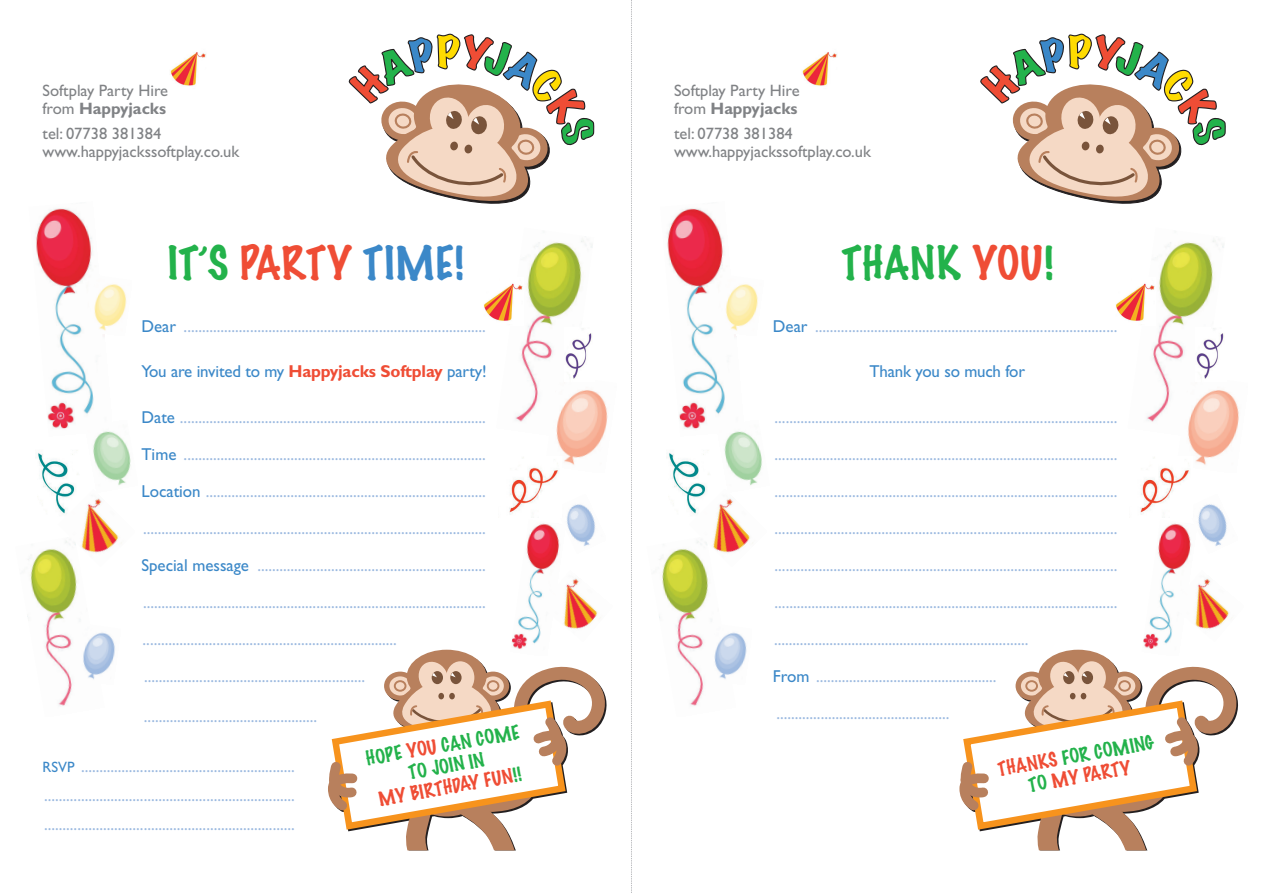
<style>
.page{position:relative;width:1263px;height:893px;background:#fff}
.page>*{position:absolute;margin:0;border:0;box-sizing:border-box;transform-origin:0 0}
.t1{font:100 42px "Marker Felt";letter-spacing:.01em;color:#ef4d35}
.t2{font:100 42px "Marker Felt";letter-spacing:.01em;color:#23b24b}
.t3{font:100 18px/21px "Marker Felt";color:#23b24b;text-align:center}
.t4{font:100 18px/21px "Marker Felt";color:#ef4d35;text-align:center}
.t5{font:17.25px/37px "Gill Sans";color:#9bb9e0}
.t6{font:17.25px "Gill Sans";letter-spacing:-.01em;color:#3b88c8}
.t7{font:16.5px/17.2px "Gill Sans";color:#808285}
.s1{font-weight:700}
.s2{color:#23b24b}
.s3{color:#3b88c8}
.s4{font-weight:700;color:#ef4d35}
.s5{color:#ef4d35}
.s6{font-size:15px;color:#3b88c8}
</style>
<div class="page">
<svg style="left:349px;top:33px;width:246px;height:171px"></svg>
<div style="left:407px;top:650px;width:79px;height:53px;background:#b8805d;border-radius:50%"></div>
<svg style="left:328px;top:654px;width:277px;height:196px"></svg>
<img style="left:35px;top:208px;width:62px;height:221px">
<img style="left:510px;top:523px;width:55px;height:133px">
<img style="left:555px;top:504px;width:41px;height:49px">
<img style="left:88px;top:275px;width:39px;height:61px">
<img style="left:85px;top:420px;width:46px;height:65px">
<img style="left:515px;top:239px;width:78px;height:183px">
<img style="left:27px;top:548px;width:54px;height:158px">
<img style="left:38px;top:452px;width:40px;height:55px">
<img style="left:545px;top:375px;width:63px;height:90px">
<img style="left:540px;top:570px;width:61px;height:71px">
<img style="left:484px;top:277px;width:40px;height:49px">
<img style="left:564px;top:327px;width:31px;height:55px">
<img style="left:509px;top:457px;width:52px;height:60px">
<img style="left:170px;top:52px;width:36px;height:34px">
<img style="left:802px;top:52px;width:35px;height:34px">
<img style="left:58px;top:489px;width:64px;height:78px">
<img style="left:76px;top:624px;width:39px;height:61px">
<svg style="left:980px;top:33px;width:246px;height:171px"></svg>
<div style="left:1038px;top:650px;width:80px;height:53px;background:#b8805d;border-radius:50%"></div>
<svg style="left:959px;top:654px;width:277px;height:196px"></svg>
<img style="left:667px;top:208px;width:58px;height:221px">
<img style="left:1141px;top:523px;width:56px;height:133px">
<img style="left:1187px;top:504px;width:40px;height:49px">
<img style="left:719px;top:275px;width:39px;height:61px">
<img style="left:716px;top:420px;width:46px;height:66px">
<img style="left:1147px;top:239px;width:77px;height:183px">
<img style="left:659px;top:548px;width:53px;height:158px">
<img style="left:669px;top:452px;width:40px;height:55px">
<img style="left:1176px;top:375px;width:63px;height:90px">
<img style="left:1171px;top:570px;width:58px;height:71px">
<img style="left:1116px;top:277px;width:39px;height:49px">
<img style="left:1195px;top:327px;width:31px;height:55px">
<img style="left:1140px;top:457px;width:53px;height:60px">
<img style="left:689px;top:489px;width:61px;height:78px">
<img style="left:708px;top:624px;width:39px;height:61px">
<svg style="left:631px;top:0;width:1px;height:893px"></svg>
<p class="t7" style="left:43px;top:84px;width:127px">Softplay Party Hire from <span class="s1">Happyjacks</span></p>
<p class="t7" style="left:43px;top:127px;width:198px">tel: 07738 381384 www.happyjackssoftplay.co.uk</p>
<h1 class="t1" style="left:168px;top:230px;width:297px"><span class="s2">IT’S</span> PARTY <span class="s3">TIME!</span></h1>
<p class="t5" style="left:141px;top:309px;width:346px"><span class="s3">Dear</span> ..................................................................................</p>
<p class="t6" style="left:141px;top:365px;width:347px">You are invited to my <span class="s4">Happyjacks Softplay</span> party!</p>
<p class="t5" style="left:141px;top:400px;width:346px"><span class="s3">Date</span> ...................................................................................<br><span class="s3">Time</span> ..................................................................................<br><span class="s3">Location</span> ............................................................................ .............................................................................................<br><span class="s3">Special message</span> .............................................................. ............................................................................................. ..................................................................... ............................................................</p>
<p class="t5" style="left:144px;top:699px;width:175px">...............................................</p>
<p class="t3" style="left:364px;top:748px;width:157px;rotate:-10deg">HOPE <span class="s5">YOU</span> CAN COME<br>TO JOIN IN<br><span class="s5">MY BIRTHDAY FUN</span>!!</p>
<p class="t5" style="left:43px;top:754px;width:254px;line-height:28.8px;text-align:justify"><span class="s6">RSVP</span> .......................................................... .................................................................... ....................................................................</p>
<p class="t7" style="left:674px;top:84px;width:127px">Softplay Party Hire from <span class="s1">Happyjacks</span></p>
<p class="t7" style="left:674px;top:127px;width:198px">tel: 07738 381384 www.happyjackssoftplay.co.uk</p>
<h1 class="t2" style="left:841px;top:230px;width:213px">THANK <span class="s5">YOU</span>!</h1>
<p class="t5" style="left:773px;top:309px;width:346px"><span class="s3">Dear</span> ..................................................................................</p>
<p class="t6" style="left:869px;top:365px;width:157px">Thank you so much for</p>
<p class="t5" style="left:773px;top:400px;width:346px">............................................................................................. ............................................................................................. ............................................................................................. ............................................................................................. ............................................................................................. ............................................................................................. .....................................................................<br><span class="s3">From</span> ................................................. ...............................................</p>
<p class="t4" style="left:996px;top:759px;width:160px;rotate:-10deg">THANKS <span class="s2">FOR COMING<br>TO</span> MY PARTY</p>
</div>
